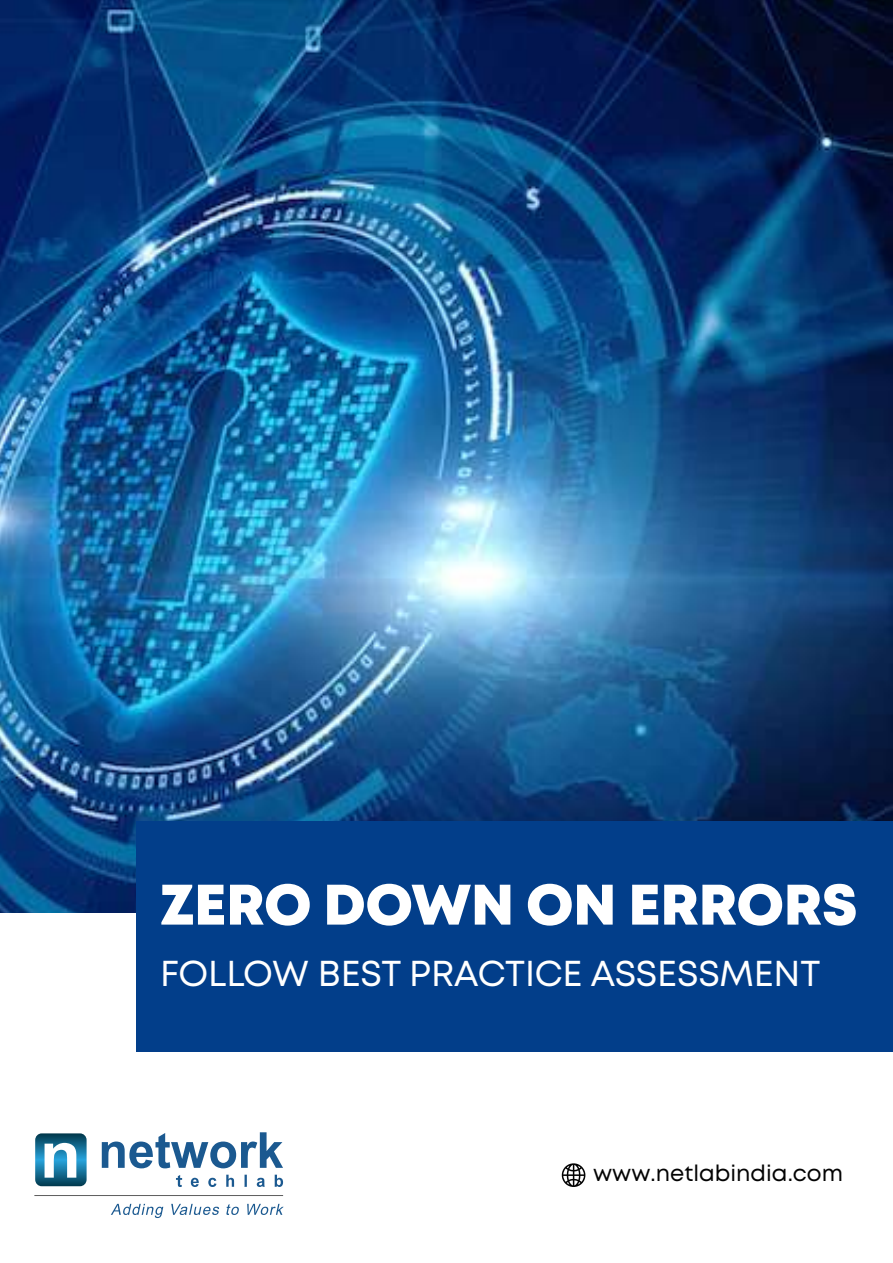
<style>
.page{position:relative;width:893px;height:1263px;background:#fff}
.page>*{position:absolute;margin:0;border:0;box-sizing:border-box;transform-origin:0 0}
.t1{font:800 57px "Mont";letter-spacing:-.005em;color:#fff}
.t2{font:36px "Mont";letter-spacing:-.005em;color:#fff}
.t3{font:22.5px "Mont";color:#030303}
</style>
<div class="page">
<img style="left:0;top:0;width:892px;height:913px">
<div style="left:137px;top:821px;width:756px;height:231px;background:#023e8a"></div>
<svg style="left:102px;top:1132px;width:181px;height:36px"></svg>
<svg style="left:176px;top:1175px;width:107px;height:12px"></svg>
<svg style="left:111px;top:1204px;width:173px;height:14px"></svg>
<svg style="left:35px;top:1133px;width:52px;height:53px"></svg>
<svg style="left:34px;top:1195px;width:249px;height:1px"></svg>
<svg style="left:561px;top:1163px;width:25px;height:24px"></svg>
<h1 class="t1" style="left:160px;top:867px;width:699px">ZERO DOWN ON ERRORS</h1>
<p class="t2" style="left:160px;top:950px;width:662px">FOLLOW BEST PRACTICE ASSESSMENT</p>
<p class="t3" style="left:593px;top:1159px;width:251px">www.netlabindia.com</p>
</div>
